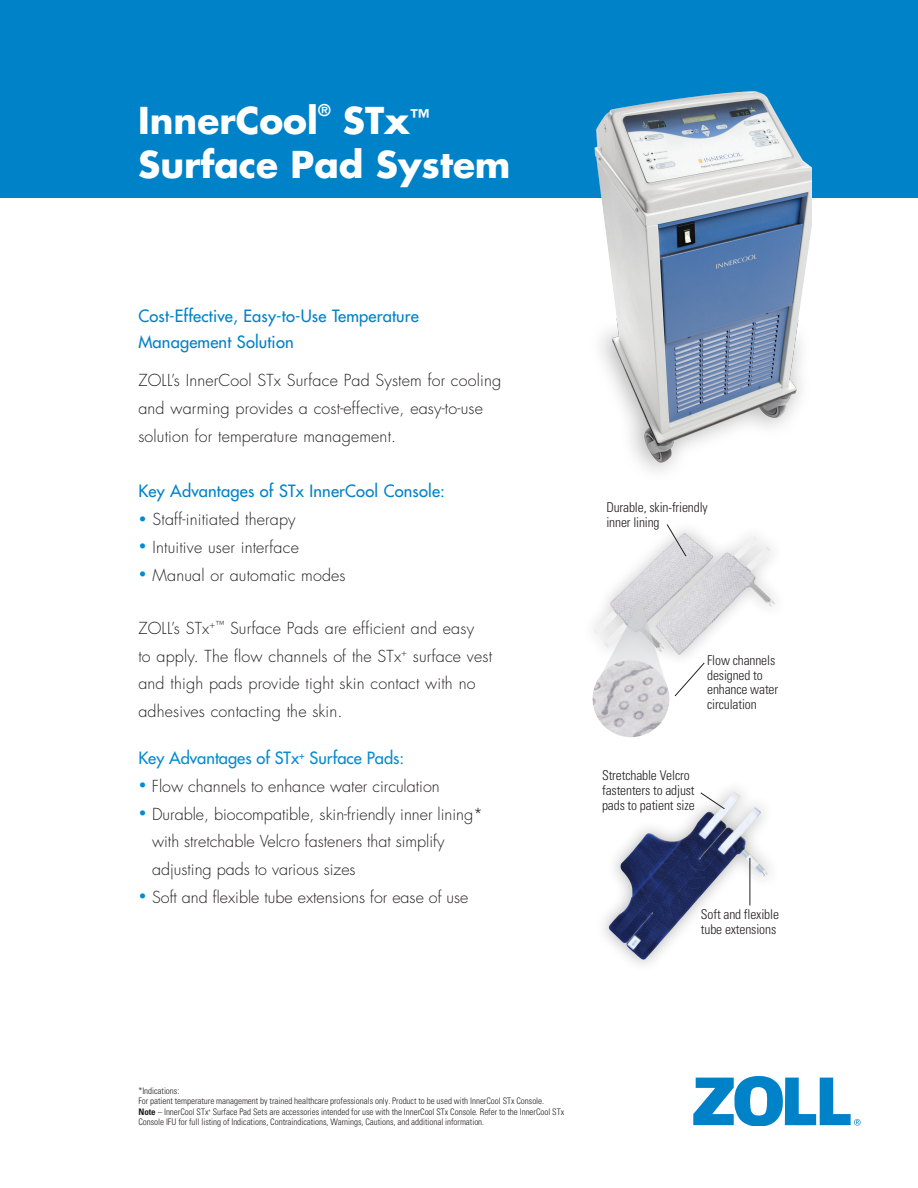
<style>
.page{position:relative;width:918px;height:1188px;background:#fff}
.page>*{position:absolute;margin:0;border:0;box-sizing:border-box;transform-origin:0 0}
.t1{font:700 36px/43.5px "Futura Std";color:#fff}
.t2{font:500 16.5px/25.5px "Futura Std";letter-spacing:.01em;color:#0082c8}
.t3{font:500 16.5px "Futura Std";color:#008cd2}
.t4{font:300 16.2px/27.8px "Futura Std";letter-spacing:.01em;color:#231f20}
.t5{font:700 15.75px "Futura Std";color:#fff}
.t6{font:300 condensed 13.5px/14.7px "Univers";letter-spacing:-.01em;color:#231f20}
.t7{font:300 condensed 9px/10.5px "Univers";letter-spacing:-.005em;color:#231f20}
.s1{font-size:13.5px;color:#008cd2}
.s2{font-weight:700}
</style>
<div class="page">
<div style="left:0;top:0;width:918px;height:197px;background:#0082c8"></div>
<svg style="left:693px;top:1076px;width:168px;height:49px"></svg>
<img style="left:608px;top:792px;width:160px;height:169px">
<svg style="left:700px;top:792px;width:25px;height:18px"></svg>
<hr style="left:750px;top:858px;width:1px;height:47px;background:#231f20">
<img style="left:608px;top:565px;width:33px;height:36px">
<div style="left:641px;top:523px;width:148px;height:146px;background:#231f20;opacity:.25"></div>
<img style="left:655px;top:536px;width:121px;height:121px">
<img style="left:593px;top:660px;width:76px;height:77px;border-radius:38px">
<svg style="left:594px;top:601px;width:111px;height:96px"></svg>
<svg style="left:666px;top:524px;width:21px;height:33px"></svg>
<img style="left:579px;top:91px;width:233px;height:380px">
<p class="t1" style="left:138px;top:99px;width:181px">InnerCool</p>
<p class="t5" style="left:318px;top:100px;width:14px">®</p>
<p class="t1" style="left:138px;top:99px;width:374px;text-indent:205px">STx<sup>™<br></sup>Surface Pad System</p>
<p class="t2" style="left:138px;top:304px;width:282px">Cost-Effective, Easy-to-Use Temperature<br>Management Solution</p>
<p class="t4" style="left:138px;top:367px;width:364px">ZOLL’s InnerCool STx Surface Pad System for cooling and warming provides a cost-effective, easy-to-use solution for temperature management.</p>
<p class="t2" style="left:138px;top:479px;width:308px">Key Advantages of STx InnerCool Console:</p>
<p class="t4" style="left:138px;top:506px;width:159px"><span class="s1">•</span> Staff-initiated therapy</p>
<p class="t4" style="left:138px;top:533px;width:162px"><span class="s1">•</span> Intuitive user interface</p>
<p class="t4" style="left:138px;top:561px;width:209px"><span class="s1">•</span> Manual or automatic modes</p>
<p class="t4" style="left:138px;top:614px;width:355px">ZOLL’s STx<sup>+™</sup> Surface Pads are efficient and easy<br>to apply. The flow channels of the STx<sup>+</sup> surface vest and thigh pads provide tight skin contact with no adhesives contacting the skin.</p>
<p class="t3" style="left:138px;top:748px;width:267px">Key Advantages of STx<sup>+</sup> Surface Pads:</p>
<p class="t4" style="left:138px;top:773px;width:303px"><span class="s1">•</span> Flow channels to enhance water circulation</p>
<p class="t4" style="left:152px;top:800px;width:333px;text-indent:-14px"><span class="s1">•</span> Durable, biocompatible, skin-friendly inner lining* with stretchable Velcro fasteners that simplify adjusting pads to various sizes</p>
<p class="t4" style="left:138px;top:884px;width:332px"><span class="s1">•</span> Soft and flexible tube extensions for ease of use</p>
<p class="t6" style="left:606px;top:500px;width:103px">Durable, skin-friendly inner lining</p>
<p class="t6" style="left:707px;top:653px;width:73px">Flow channels designed to enhance water circulation</p>
<p class="t6" style="left:602px;top:768px;width:94px">Stretchable Velcro fastenters to adjust pads to patient size</p>
<p class="t6" style="left:701px;top:907px;width:80px">Soft and flexible tube extensions</p>
<p class="t7" style="left:138px;top:1086px;width:427px">*Indications:<br>For patient temperature management by trained healthcare professionals only. Product to be used with InnerCool STx Console.<br><span class="s2">Note</span> – InnerCool STx<sup>+</sup> Surface Pad Sets are accessories intended for use with the InnerCool STx Console. Refer to the InnerCool STx Console IFU for full listing of Indications, Contraindications, Warnings, Cautions, and additional information.</p>
</div>
